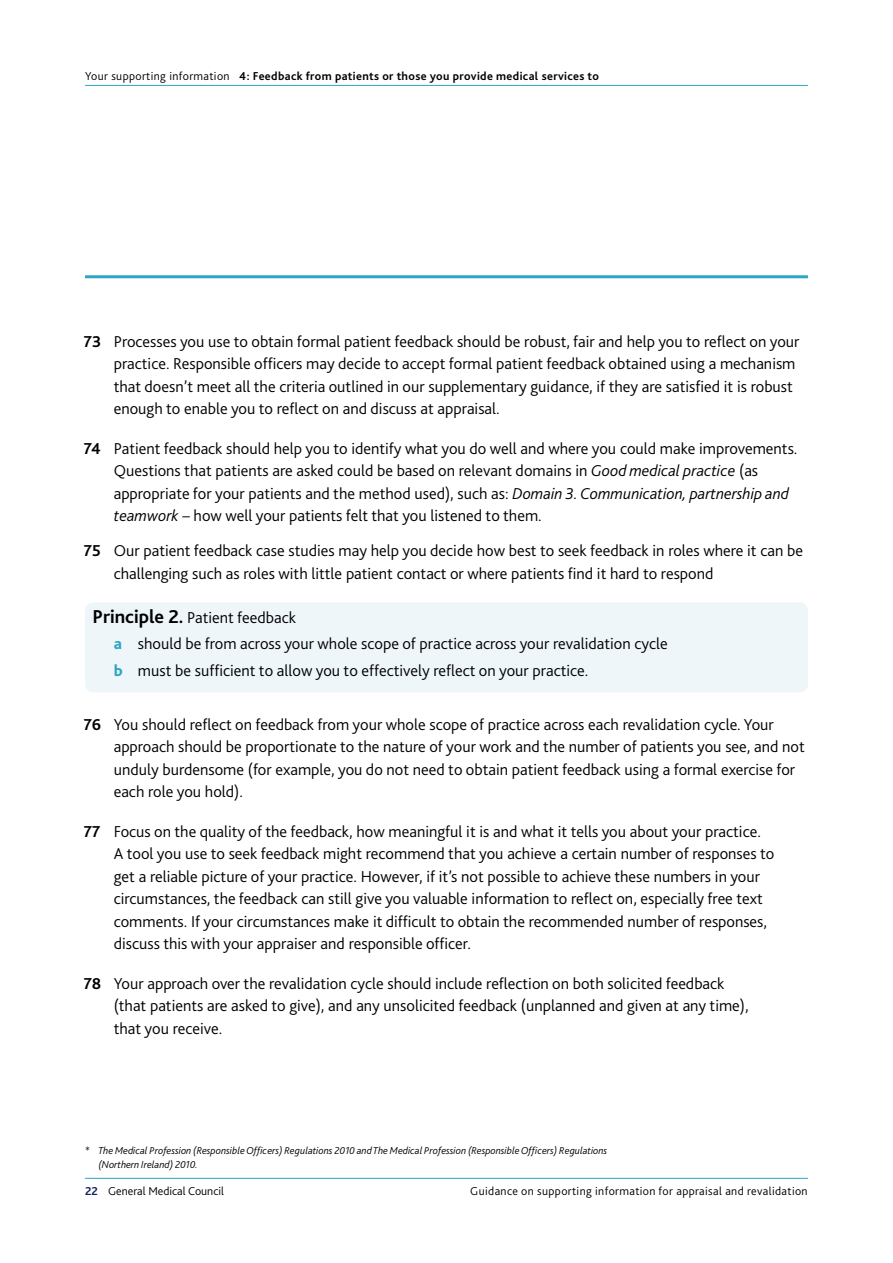
<style>
.page{position:relative;width:893px;height:1263px;background:#fff}
.page>*{position:absolute;margin:0;border:0;box-sizing:border-box;transform-origin:0 0}
.t1{font:300 16.5px/22.5px "Bliss 2";color:#000}
.t2{font:700 12px "Bliss 2";letter-spacing:.03em;color:#000}
.t3{font:300 12px "Bliss 2";letter-spacing:.03em;color:#000}
.t4{font:300 12px "Bliss 2";color:#000}
.t5{font:italic 300 10.5px/13.5px "Bliss 2";color:#000}
.s1{font-weight:300}
.s2{font-weight:700}
.s3{font-style:italic}
.s4{font-weight:700;font-size:19.5px}
.s5{font-weight:800;color:#2ca6c2}
.s6{font-style:normal}
.s7{font-weight:700;color:#0f265c}
</style>
<div class="page">
<hr style="left:85px;top:85px;width:723px;height:1px;background:#2ca6c2">
<hr style="left:85px;top:275px;width:723px;height:3px;background:#2ca6c2">
<hr style="left:85px;top:1178px;width:723px;height:1px;background:#2ca6c2">
<div style="left:85px;top:602px;width:723px;height:90px;background:#eff6fa;border-radius:9px"></div>
<p class="t2" style="left:85px;top:68px;width:516px"><span class="s1">Your supporting information</span> 4: Feedback from patients or those you provide medical services to</p>
<p class="t1" style="left:114px;top:329px;width:687px;text-indent:-30px"><span class="s2">73</span> Processes you use to obtain formal patient feedback should be robust, fair and help you to refect on your practice. Responsible offcers may decide to accept formal patient feedback obtained using a mechanism that doesn’t meet all the criteria outlined in our supplementary guidance, if they are satisfed it is robust enough to enable you to refect on and discuss at appraisal.</p>
<p class="t1" style="left:114px;top:436px;width:685px;text-indent:-30px"><span class="s2">74</span> Patient feedback should help you to identify what you do well and where you could make improvements.<br>Questions that patients are asked could be based on relevant domains in <span class="s3">Good medical practice</span> (as appropriate for your patients and the method used), such as: <span class="s3">Domain 3. Communication, partnership and teamwork</span> – how well your patients felt that you listened to them.</p>
<p class="t1" style="left:114px;top:539px;width:691px;text-indent:-30px"><span class="s2">75</span> Our patient feedback case studies may help you decide how best to seek feedback in roles where it can be challenging such as roles with little patient contact or where patients fnd it hard to respond</p>
<p class="t1" style="left:114px;top:603px;width:555px;line-height:26.7px;text-indent:-21px"><span class="s4">Principle 2.</span> Patient feedback<br><span class="s5">a</span> should be from across your whole scope of practice across your revalidation cycle <span class="s5">b</span> must be suffcient to allow you to effectively refect on your practice.</p>
<p class="t1" style="left:114px;top:712px;width:693px;text-indent:-30px"><span class="s2">76</span> You should refect on feedback from your whole scope of practice across each revalidation cycle. Your approach should be proportionate to the nature of your work and the number of patients you see, and not unduly burdensome (for example, you do not need to obtain patient feedback using a formal exercise for each role you hold).</p>
<p class="t1" style="left:114px;top:819px;width:662px;text-indent:-30px"><span class="s2">77</span> Focus on the quality of the feedback, how meaningful it is and what it tells you about your practice.<br>A tool you use to seek feedback might recommend that you achieve a certain number of responses to get a reliable picture of your practice. However, if it’s not possible to achieve these numbers in your circumstances, the feedback can still give you valuable information to refect on, especially free text comments. If your circumstances make it diffcult to obtain the recommended number of responses, discuss this with your appraiser and responsible offcer.</p>
<p class="t1" style="left:114px;top:971px;width:636px;text-indent:-30px"><span class="s2">78</span> Your approach over the revalidation cycle should include refection on both solicited feedback (that patients are asked to give), and any unsolicited feedback (unplanned and given at any time), that you receive.</p>
<p class="t5" style="left:98px;top:1143px;width:510px;text-indent:-13px"><span class="s6">*</span> The Medical Profession (Responsible Offcers) Regulations 2010 and The Medical Profession (Responsible Offcers) Regulations (Northern Ireland) 2010.</p>
<p class="t4" style="left:85px;top:1184px;width:141px"><span class="s7">22</span> General Medical Council</p>
<p class="t3" style="left:470px;top:1183px;width:339px">Guidance on supporting information for appraisal and revalidation</p>
</div>
